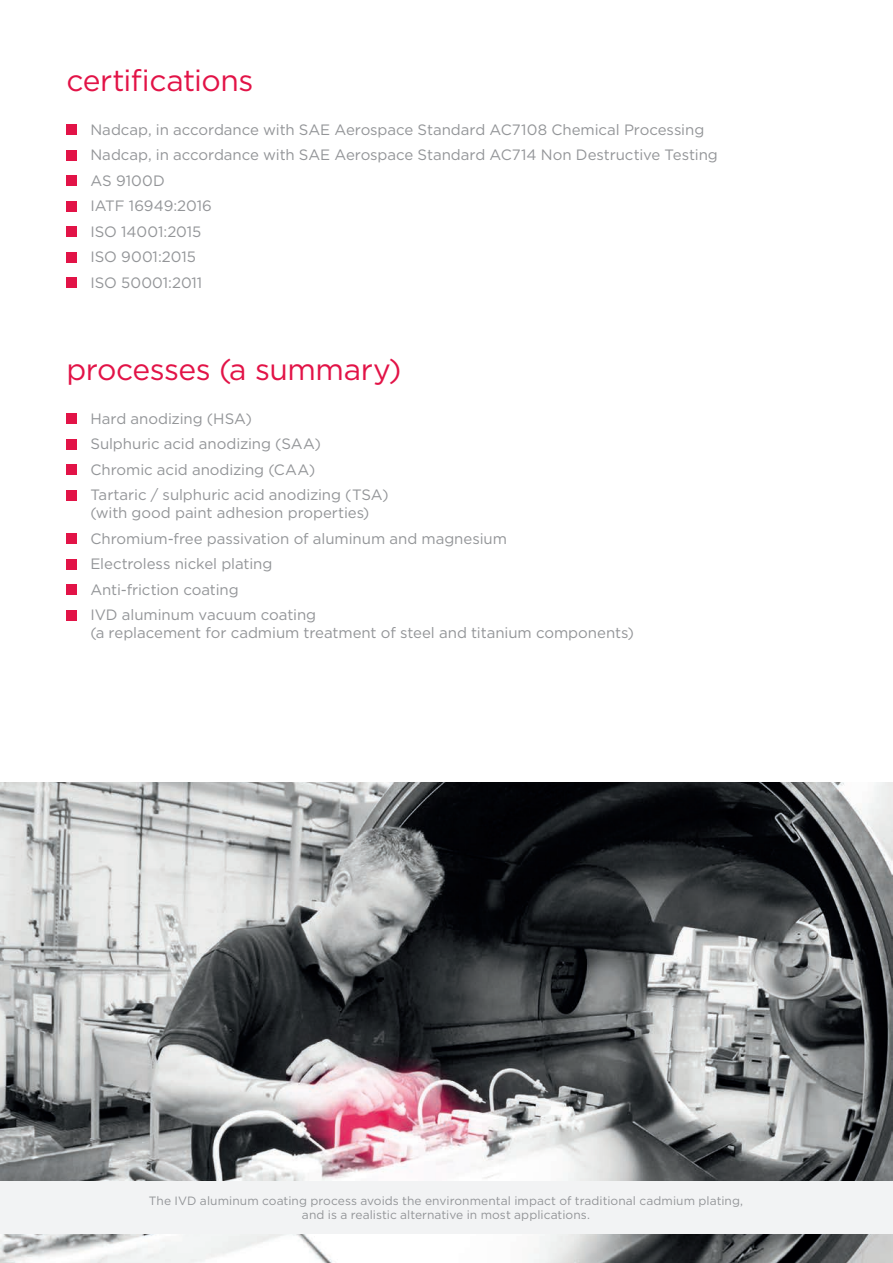
<style>
.page{position:relative;width:893px;height:1263px;background:#fff}
.page>*{position:absolute;margin:0;border:0;box-sizing:border-box;transform-origin:0 0}
.t1{font:30px "Gotham";letter-spacing:-.015em;color:#e21347}
.t2{font:15px/25.5px "Gotham";letter-spacing:-.005em;color:#939598}
.t3{font:12px/14.4px "Gotham";letter-spacing:.005em;color:#939598;text-align:center}
</style>
<div class="page">
<div style="left:66px;top:414px;width:11px;height:10px;background:#e21347"></div>
<div style="left:66px;top:439px;width:11px;height:10px;background:#e21347"></div>
<div style="left:66px;top:465px;width:11px;height:10px;background:#e21347"></div>
<div style="left:66px;top:490px;width:11px;height:10px;background:#e21347"></div>
<div style="left:66px;top:534px;width:11px;height:10px;background:#e21347"></div>
<div style="left:66px;top:559px;width:11px;height:10px;background:#e21347"></div>
<div style="left:66px;top:585px;width:11px;height:10px;background:#e21347"></div>
<div style="left:66px;top:610px;width:11px;height:10px;background:#e21347"></div>
<img style="left:0;top:782px;width:893px;height:481px">
<div style="left:0;top:1181px;width:893px;height:52px;background:#f2f3f4"></div>
<div style="left:66px;top:124px;width:11px;height:11px;background:#e21347"></div>
<div style="left:66px;top:150px;width:11px;height:10px;background:#e21347"></div>
<div style="left:66px;top:175px;width:11px;height:11px;background:#e21347"></div>
<div style="left:66px;top:201px;width:11px;height:10px;background:#e21347"></div>
<div style="left:66px;top:226px;width:11px;height:11px;background:#e21347"></div>
<div style="left:66px;top:252px;width:11px;height:10px;background:#e21347"></div>
<div style="left:66px;top:277px;width:11px;height:11px;background:#e21347"></div>
<h1 class="t1" style="left:66px;top:61px;width:188px">certifications</h1>
<p class="t2" style="left:90px;top:116px;width:629px">Nadcap, in accordance with SAE Aerospace Standard AC7108 Chemical Processing<br>Nadcap, in accordance with SAE Aerospace Standard AC714 Non Destructive Testing<br>AS 9100D<br>IATF 16949:2016<br>ISO 14001:2015<br>ISO 9001:2015<br>ISO 50001:2011</p>
<h1 class="t1" style="left:66px;top:350px;width:337px">processes (a summary)</h1>
<p class="t2" style="left:90px;top:405px;width:300px">Hard anodizing (HSA)<br>Sulphuric acid anodizing (SAA)<br>Chromic acid anodizing (CAA)<br>Tartaric / sulphuric acid anodizing (TSA)</p>
<p class="t2" style="left:90px;top:500px;width:418px">(with good paint adhesion properties)<br>Chromium-free passivation of aluminum and magnesium Electroless nickel plating<br>Anti-friction coating<br>IVD aluminum vacuum coating</p>
<p class="t2" style="left:90px;top:620px;width:545px">(a replacement for cadmium treatment of steel and titanium components)</p>
<p class="t3" style="left:149px;top:1193px;width:596px">The IVD aluminum coating process avoids the environmental impact of traditional cadmium plating, and is a realistic alternative in most applications.</p>
</div>
